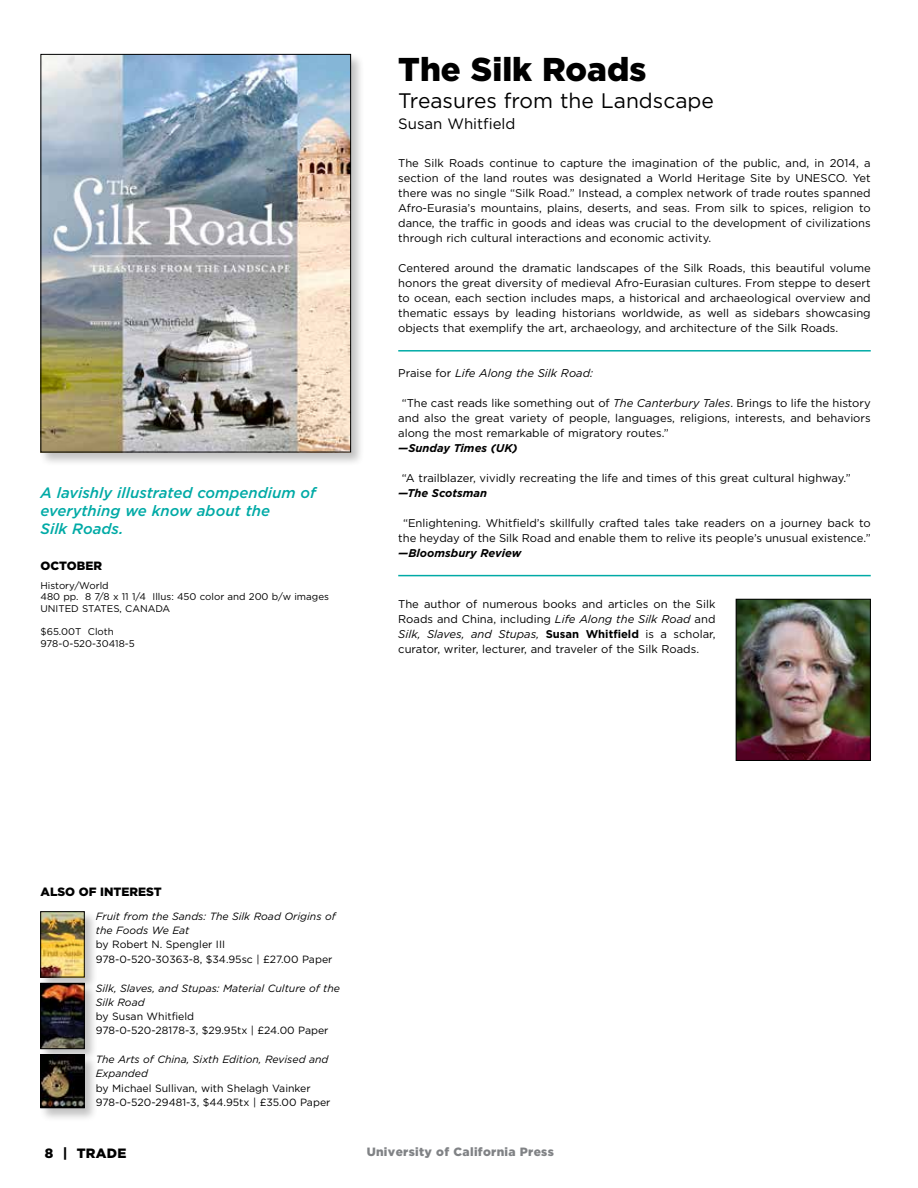
<style>
.page{position:relative;width:918px;height:1188px;background:#fff}
.page>*{position:absolute;margin:0;border:0;box-sizing:border-box;transform-origin:0 0}
.t1{font:900 33px "Gotham";color:#000}
.t2{font:21px "Gotham";color:#000}
.t3{font:italic 500 15px/18px "Gotham";color:#00aaa6}
.t4{font:15px "Gotham";color:#000}
.t5{font:900 13.5px "Gotham";letter-spacing:.025em;color:#000}
.t6{font:900 12px "Gotham";letter-spacing:.025em;color:#808285}
.t7{font:900 12px "Gotham";color:#000}
.t8{font:11.25px/15px "Gotham";color:#000;text-align:justify}
.t9{font:italic 700 11.25px "Gotham";color:#000}
.t10{font:italic 11.25px "Gotham";color:#000}
.t11{font:10.5px/14.2px "Gotham";color:#000}
.t12{font:italic 10.5px/14.2px "Gotham";color:#000}
.t13{font:9.75px/11.7px "Gotham";color:#000}
.s1{font-style:normal}
.s2{font-style:italic}
.s3{font-weight:700}
</style>
<div class="page">
<div style="left:39px;top:53px;width:326px;height:414px;background:#000;opacity:.24"></div>
<img style="left:42px;top:56px;width:307px;height:394px">
<div style="left:40px;top:54px;width:311px;height:398px;border:1px solid #000"></div>
<img style="left:738px;top:601px;width:131px;height:158px">
<div style="left:736px;top:599px;width:135px;height:162px;border:1px solid #000"></div>
<div style="left:39px;top:910px;width:59px;height:81px;background:#000;opacity:.24"></div>
<img style="left:43px;top:913px;width:39px;height:62px">
<div style="left:39px;top:982px;width:59px;height:81px;background:#000;opacity:.24"></div>
<img style="left:43px;top:985px;width:39px;height:62px">
<div style="left:41px;top:983px;width:43px;height:66px;border:1px solid #000"></div>
<div style="left:39px;top:1053px;width:59px;height:69px;background:#000;opacity:.24"></div>
<img style="left:43px;top:1057px;width:39px;height:49px">
<div style="left:41px;top:1055px;width:43px;height:53px;border:1px solid #000"></div>
<hr style="left:398px;top:350px;width:473px;height:2px;background:#00aaa6">
<hr style="left:398px;top:575px;width:473px;height:1px;background:#00aaa6">
<h3 class="t3" style="left:40px;top:484px;width:277px">A lavishly illustrated compendium of everything we know about the<br>Silk Roads.</h3>
<p class="t7" style="left:40px;top:559px;width:63px">OCTOBER</p>
<p class="t13" style="left:40px;top:579px;width:290px">History/World<br>480 pp. 8 7/8 x 11 1/4 Illus: 450 color and 200 b/w images<br>UNITED STATES, CANADA</p>
<p class="t13" style="left:40px;top:626px;width:96px">$65.00T Cloth<br>978-0-520-30418-5</p>
<h1 class="t1" style="left:398px;top:51px;width:250px">The Silk Roads</h1>
<h2 class="t2" style="left:398px;top:89px;width:317px">Treasures from the Landscape</h2>
<h3 class="t4" style="left:398px;top:116px;width:119px">Susan Whitfield</h3>
<p class="t8" style="left:398px;top:155px;width:474px">The Silk Roads continue to capture the imagination of the public, and, in 2014, a section of the land routes was designated a World Heritage Site by UNESCO. Yet there was no single “Silk Road.” Instead, a complex network of trade routes spanned Afro-Eurasia’s mountains, plains, deserts, and seas. From silk to spices, religion to dance, the traffic in goods and ideas was crucial to the development of civilizations through rich cultural interactions and economic activity.</p>
<p class="t8" style="left:398px;top:260px;width:474px">Centered around the dramatic landscapes of the Silk Roads, this beautiful volume honors the great diversity of medieval Afro-Eurasian cultures. From steppe to desert to ocean, each section includes maps, a historical and archaeological overview and thematic essays by leading historians worldwide, as well as sidebars showcasing objects that exemplify the art, archaeology, and architecture of the Silk Roads.</p>
<p class="t10" style="left:398px;top:367px;width:196px"><span class="s1">Praise for</span> Life Along the Silk Road:</p>
<p class="t8" style="left:398px;top:395px;width:474px;text-indent:3px">“The cast reads like something out of <span class="s2">The Canterbury Tales</span>. Brings to life the history and also the great variety of people, languages, religions, interests, and behaviors along the most remarkable of migratory routes.”</p>
<p class="t9" style="left:398px;top:441px;width:121px">—Sunday Times (UK)</p>
<p class="t8" style="left:402px;top:470px;width:450px">“A trailblazer, vividly recreating the life and times of this great cultural highway.”</p>
<p class="t9" style="left:398px;top:486px;width:90px">—The Scotsman</p>
<p class="t8" style="left:398px;top:515px;width:474px;text-align:center">“Enlightening. Whitfield’s skillfully crafted tales take readers on a journey back to the heyday of the Silk Road and enable them to relive its people’s unusual existence.”</p>
<p class="t9" style="left:398px;top:546px;width:125px">—Bloomsbury Review</p>
<p class="t8" style="left:398px;top:597px;width:319px">The author of numerous books and articles on the Silk Roads and China, including <span class="s2">Life Along the Silk Road</span> and <span class="s2">Silk, Slaves, and Stupas,</span> <span class="s3">Susan Whitfield</span> is a scholar, curator, writer, lecturer, and traveler of the Silk Roads.</p>
<p class="t7" style="left:40px;top:885px;width:123px">ALSO OF INTEREST</p>
<p class="t12" style="left:96px;top:909px;width:241px">Fruit from the Sands: The Silk Road Origins of the Foods We Eat</p>
<p class="t11" style="left:96px;top:937px;width:238px">by Robert N. Spengler III<br>978-0-520-30363-8, $34.95sc | £27.00 Paper</p>
<p class="t12" style="left:96px;top:981px;width:246px">Silk, Slaves, and Stupas: Material Culture of the<br>Silk Road</p>
<p class="t11" style="left:96px;top:1009px;width:234px">by Susan Whitfield<br>978-0-520-28178-3, $29.95tx | £24.00 Paper</p>
<p class="t12" style="left:96px;top:1052px;width:234px">The Arts of China, Sixth Edition, Revised and<br>Expanded</p>
<p class="t11" style="left:96px;top:1081px;width:236px">by Michael Sullivan, with Shelagh Vainker<br>978-0-520-29481-3, $44.95tx | £35.00 Paper</p>
<p class="t5" style="left:45px;top:1145px;width:83px">8 | TRADE</p>
<p class="t6" style="left:367px;top:1145px;width:189px">University of California Press</p>
</div>
